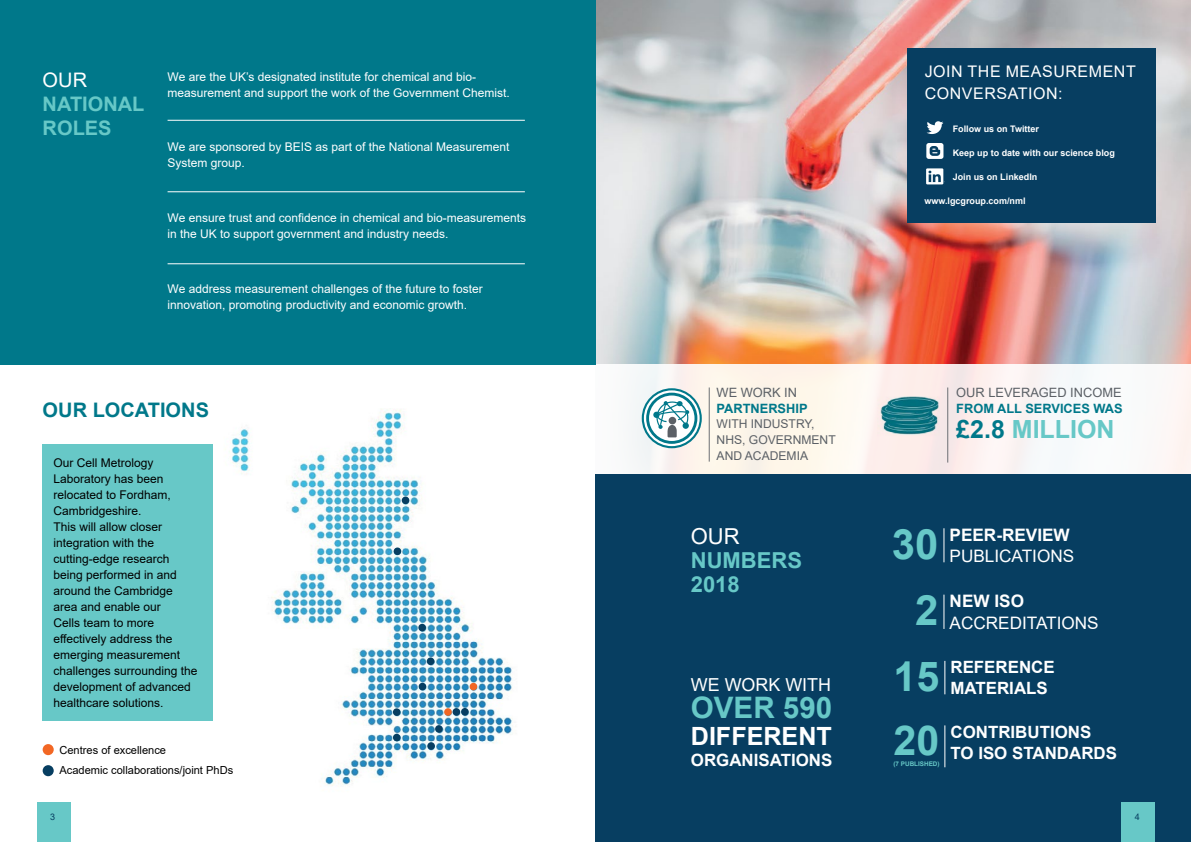
<style>
.page{position:relative;width:1191px;height:842px;background:#fff}
.page>*{position:absolute;margin:0;border:0;box-sizing:border-box;transform-origin:0 0}
.t1{font:700 41.8px "Arial";color:#67c8c7}
.t2{font:700 41.2px "Arial";color:#67c8c7}
.t3{font:700 29.6px "Arial";color:#67c8c7}
.t4{font:700 25.1px "Arial";color:#fff}
.t5{font:700 25px "Arial";color:#67c8c7}
.t6{font:700 22px/24px "Arial";color:#67c8c7}
.t7{font:22px "Arial";color:#fff}
.t8{font:700 20px/24px "Arial";color:#67c8c7}
.t9{font:700 20px "Arial";color:#00788a}
.t10{font:20px "Arial";color:#fff}
.t11{font:17.9px "Arial";color:#fff}
.t12{font:17.2px "Arial";color:#fff}
.t13{font:700 17.2px "Arial";color:#fff}
.t14{font:700 16.9px "Arial";color:#fff}
.t15{font:16px/22px "Arial";letter-spacing:.035em;color:#fff}
.t16{font:700 12.8px "Arial";color:#00788a}
.t17{font:12.8px "Arial";color:#5b6066}
.t18{font:12.1px/15.7px "Arial";color:#5b6066}
.t19{font:12px/16px "Arial";color:#fff}
.t20{font:12px/16px "Arial";color:#000}
.t21{font:11.1px/19.7px "Arial";color:#000}
.t22{font:700 9px "Arial";color:#fff}
.t23{font:9px "Arial";color:#073e61}
.t24{font:700 6.3px "Arial";color:#67c8c7}
.s1{color:#00788a}
</style>
<div class="page">
<img style="left:595px;top:0;width:596px;height:365px">
<svg style="left:595px;top:365px;width:596px;height:110px;fill:#fcf7f2"></svg>
<div style="left:595px;top:475px;width:596px;height:367px;background:#073e61"></div>
<div style="left:0;top:0;width:595px;height:364px;background:#00788a"></div>
<div style="left:37px;top:802px;width:34px;height:40px;background:#67c8c7"></div>
<div style="left:1121px;top:802px;width:33px;height:40px;background:#67c8c7"></div>
<div style="left:43px;top:444px;width:170px;height:276px;background:#67c8c7"></div>
<hr style="left:709px;top:387px;width:1px;height:75px;background:#5b6066">
<svg style="left:643px;top:389px;width:57px;height:58px"></svg>
<div style="left:642px;top:388px;width:60px;height:60px;border:2px solid #00788a;border-radius:50%"></div>
<svg style="left:647px;top:394px;width:49px;height:48px"></svg>
<div style="left:646px;top:393px;width:51px;height:51px;border:3px solid #00788a;border-radius:50%"></div>
<svg style="left:653px;top:401px;width:36px;height:36px"></svg>
<img style="left:231px;top:408px;width:282px;height:378px">
<div style="left:394px;top:547px;width:7px;height:8px;background:#073e61;border-radius:50%"></div>
<div style="left:419px;top:683px;width:7px;height:7px;background:#073e61;border-radius:50%"></div>
<div style="left:435px;top:725px;width:7px;height:8px;background:#073e61;border-radius:50%"></div>
<div style="left:427px;top:657px;width:7px;height:8px;background:#073e61;border-radius:50%"></div>
<div style="left:469px;top:683px;width:8px;height:7px;background:#f26724;border-radius:50%"></div>
<div style="left:444px;top:708px;width:8px;height:8px;background:#f26724;border-radius:50%"></div>
<div style="left:402px;top:497px;width:7px;height:7px;background:#073e61;border-radius:50%"></div>
<div style="left:393px;top:734px;width:7px;height:7px;background:#073e61;border-radius:50%"></div>
<div style="left:393px;top:708px;width:7px;height:8px;background:#073e61;border-radius:50%"></div>
<div style="left:461px;top:708px;width:7px;height:7px;background:#073e61;border-radius:50%"></div>
<div style="left:427px;top:742px;width:8px;height:8px;background:#073e61;border-radius:50%"></div>
<div style="left:452px;top:708px;width:8px;height:8px;background:#073e61;border-radius:50%"></div>
<div style="left:418px;top:624px;width:8px;height:7px;background:#073e61;border-radius:50%"></div>
<div style="left:43px;top:744px;width:11px;height:11px;background:#f26724;border-radius:50%"></div>
<div style="left:43px;top:765px;width:11px;height:11px;background:#073e61;border-radius:50%"></div>
<hr style="left:943px;top:528px;width:1px;height:34px;background:#fff">
<hr style="left:943px;top:595px;width:1px;height:34px;background:#fff">
<hr style="left:944px;top:661px;width:1px;height:33px;background:#fff">
<hr style="left:944px;top:725px;width:1px;height:42px;background:#fff">
<div style="left:907px;top:48px;width:248px;height:175px;background:#073e61"></div>
<svg style="left:927px;top:121px;width:16px;height:13px"></svg>
<div style="left:926px;top:168px;width:17px;height:16px;background:#fff"></div>
<svg style="left:928px;top:171px;width:17px;height:12px"></svg>
<div style="left:926px;top:143px;width:17px;height:16px;background:#fff;border-radius:2px"></div>
<svg style="left:929px;top:146px;width:11px;height:10px"></svg>
<hr style="left:168px;top:120px;width:357px;height:1px;background:#fff">
<hr style="left:168px;top:192px;width:357px;height:1px;background:#fff">
<hr style="left:168px;top:264px;width:357px;height:1px;background:#fff">
<img style="left:877px;top:388px;width:63px;height:56px">
<hr style="left:947px;top:387px;width:1px;height:76px;background:#5b6066">
<h3 class="t10" style="left:43px;top:66px;width:46px">OUR</h3>
<h3 class="t8" style="left:43px;top:92px;width:103px">NATIONAL<br>ROLES</h3>
<p class="t19" style="left:168px;top:68px;width:344px">We are the UK’s designated institute for chemical and bio&shy;measurement and support the work of the Government Chemist.</p>
<p class="t19" style="left:168px;top:139px;width:343px">We are sponsored by BEIS as part of the National Measurement<br>System group.</p>
<p class="t19" style="left:168px;top:210px;width:360px">We ensure trust and confidence in chemical and bio-measurements in the UK to support government and industry needs.</p>
<p class="t19" style="left:168px;top:280px;width:317px">We address measurement challenges of the future to foster innovation, promoting productivity and economic growth.</p>
<h3 class="t9" style="left:43px;top:395px;width:168px">OUR LOCATIONS</h3>
<p class="t20" style="left:53px;top:455px;width:146px">Our Cell Metrology<br>Laboratory has been relocated to Fordham,<br>Cambridgeshire.<br>This will allow closer integration with the cutting-edge research being performed in and around the Cambridge area and enable our<br>Cells team to more effectively address the emerging measurement challenges surrounding the development of advanced healthcare solutions.</p>
<p class="t21" style="left:59px;top:740px;width:175px">Centres of excellence<br>Academic collaborations/joint PhDs</p>
<h3 class="t15" style="left:924px;top:60px;width:213px">JOIN THE MEASUREMENT<br>CONVERSATION:</h3>
<p class="t22" style="left:952px;top:122px;width:88px">Follow us on Twitter</p>
<p class="t22" style="left:952px;top:146px;width:164px">Keep up to date with our science blog</p>
<p class="t22" style="left:952px;top:171px;width:86px">Join us on LinkedIn</p>
<p class="t22" style="left:924px;top:195px;width:103px">www.lgcgroup.com/nml</p>
<p class="t17" style="left:716px;top:383px;width:82px">WE WORK IN</p>
<p class="t16" style="left:716px;top:399px;width:92px">PARTNERSHIP</p>
<p class="t18" style="left:716px;top:416px;width:121px">WITH INDUSTRY,<br>NHS, GOVERNMENT<br>AND ACADEMIA</p>
<h3 class="t7" style="left:691px;top:521px;width:50px">OUR</h3>
<h3 class="t6" style="left:691px;top:549px;width:113px">NUMBERS<br>2018</h3>
<h3 class="t11" style="left:691px;top:672px;width:142px">WE WORK WITH</h3>
<h3 class="t3" style="left:691px;top:686px;width:143px">OVER 590</h3>
<h3 class="t4" style="left:691px;top:718px;width:143px">DIFFERENT</h3>
<h3 class="t14" style="left:691px;top:748px;width:143px">ORGANISATIONS</h3>
<p class="t17" style="left:956px;top:383px;width:167px">OUR LEVERAGED INCOME</p>
<p class="t16" style="left:956px;top:399px;width:168px">FROM ALL SERVICES WAS</p>
<h3 class="t5" style="left:956px;top:412px;width:160px"><span class="s1">£2.8</span> MILLION</h3>
<h1 class="t1" style="left:891px;top:515px;width:48px">30</h1>
<h1 class="t1" style="left:915px;top:581px;width:25px">2</h1>
<h2 class="t2" style="left:893px;top:647px;width:47px">15</h2>
<h2 class="t2" style="left:893px;top:712px;width:47px">20</h2>
<p class="t24" style="left:893px;top:759px;width:48px">(7 PUBLISHED)</p>
<h3 class="t13" style="left:949px;top:523px;width:122px">PEER-REVIEW</h3>
<h3 class="t12" style="left:949px;top:544px;width:126px">PUBLICATIONS</h3>
<h3 class="t13" style="left:949px;top:589px;width:76px">NEW ISO</h3>
<h3 class="t12" style="left:949px;top:611px;width:151px">ACCREDITATIONS</h3>
<h3 class="t14" style="left:950px;top:655px;width:106px">REFERENCE</h3>
<h3 class="t14" style="left:950px;top:676px;width:99px">MATERIALS</h3>
<h3 class="t14" style="left:950px;top:720px;width:142px">CONTRIBUTIONS</h3>
<h3 class="t14" style="left:950px;top:741px;width:168px">TO ISO STANDARDS</h3>
<p class="t23" style="left:50px;top:811px;width:7px">3</p>
<p class="t23" style="left:1135px;top:811px;width:7px">4</p>
</div>
